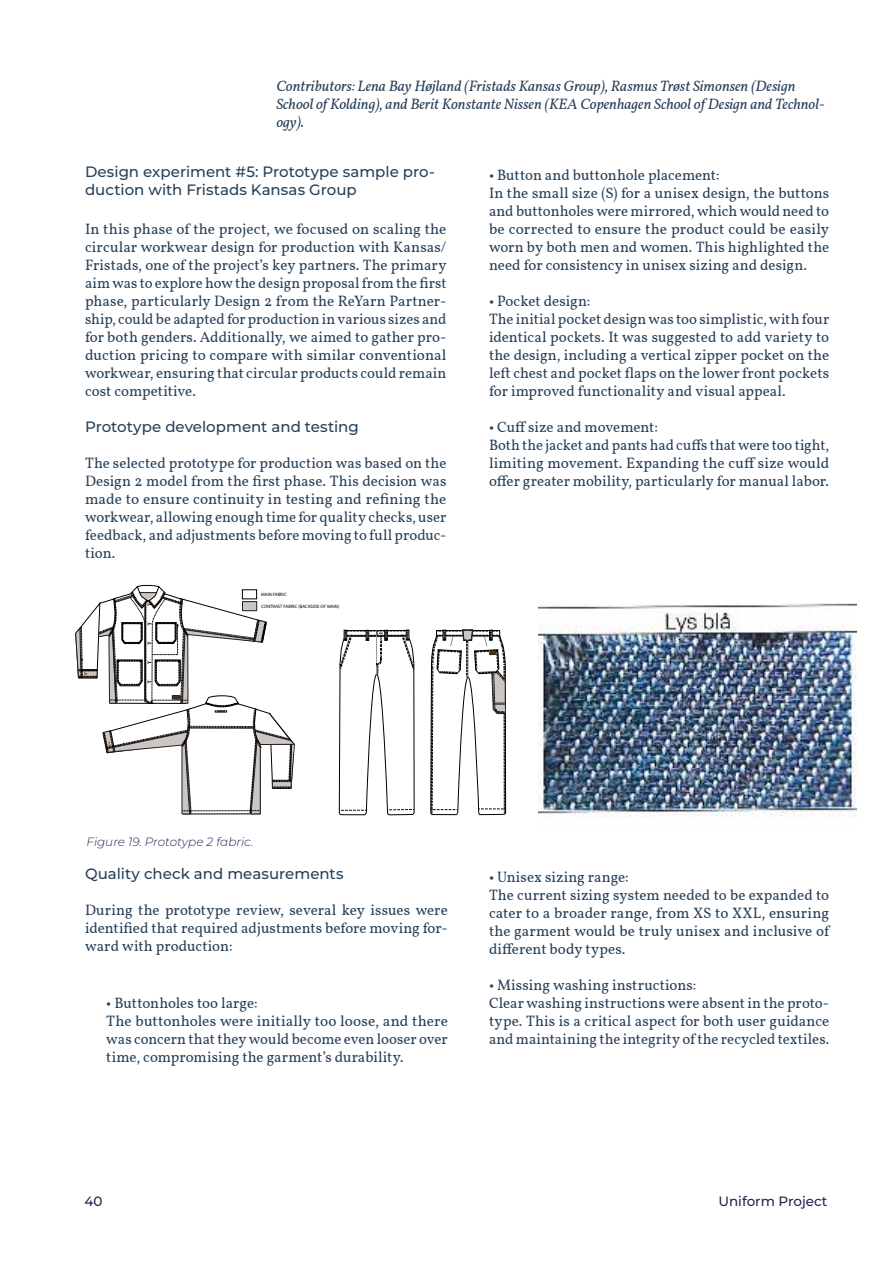
<style>
.page{position:relative;width:893px;height:1263px;background:#fff}
.page>*{position:absolute;margin:0;border:0;box-sizing:border-box;transform-origin:0 0}
.t1{font:15px/18px "Vollkorn";color:#284159}
.t2{font:italic 15px/18px "Vollkorn";color:#284159}
.t3{font:100 15px/18px "Montserrat";color:#284159}
.t4{font:100 13.5px "Montserrat";color:#232754}
.t5{font:italic 100 12px "Montserrat";color:#232754}
.t6{font:4.8px "Myriad Pro";color:#000}
</style>
<div class="page">
<img style="left:539px;top:604px;width:317px;height:214px">
<svg style="left:339px;top:629px;width:76px;height:187px"></svg>
<svg style="left:430px;top:629px;width:76px;height:187px"></svg>
<svg style="left:75px;top:585px;width:220px;height:229px"></svg>
<p class="t2" style="left:276px;top:77px;width:550px">Contributors: Lena Bay Højland (Fristads Kansas Group), Rasmus Trøst Simonsen (Design<br>School of Kolding), and Berit Konstante Nissen (KEA Copenhagen School of Design and Technol&shy;ogy).</p>
<p class="t3" style="left:85px;top:162px;width:351px">Design experiment #5: Prototype sample pro&shy;duction with Fristads Kansas Group</p>
<p class="t1" style="left:85px;top:220px;width:363px;text-align:justify">In this phase of the project, we focused on scaling the circular workwear design for production with Kansas/ Fristads, one of the project’s key partners. The primary aim was to explore how the design proposal from the first phase, particularly Design 2 from the ReYarn Partner&shy;ship, could be adapted for production in various sizes and for both genders. Additionally, we aimed to gather pro&shy;duction pricing to compare with similar conventional workwear, ensuring that circular products could remain cost competitive.</p>
<p class="t3" style="left:85px;top:417px;width:275px">Prototype development and testing</p>
<p class="t1" style="left:85px;top:454px;width:363px;text-align:justify">The selected prototype for production was based on the Design 2 model from the first phase. This decision was made to ensure continuity in testing and refining the workwear, allowing enough time for quality checks, user feedback, and adjustments before moving to full produc&shy;tion.</p>
<p class="t6" style="left:261px;top:591px;width:27px">MAIN FABRIC</p>
<p class="t6" style="left:261px;top:603px;width:80px">CONTRAST FABRIC (BACKSIDE OF MAIN)</p>
<p class="t1" style="left:489px;top:166px;width:342px">• Button and buttonhole placement:<br>In the small size (S) for a unisex design, the buttons and buttonholes were mirrored, which would need to be corrected to ensure the product could be easily worn by both men and women. This highlighted the need for consistency in unisex sizing and design.</p>
<p class="t1" style="left:489px;top:292px;width:342px">• Pocket design:<br>The initial pocket design was too simplistic, with four identical pockets. It was suggested to add variety to the design, including a vertical zipper pocket on the left chest and pocket flaps on the lower front pockets for improved functionality and visual appeal.</p>
<p class="t1" style="left:489px;top:418px;width:342px">• Cuff size and movement:<br>Both the jacket and pants had cuffs that were too tight, limiting movement. Expanding the cuff size would offer greater mobility, particularly for manual labor.</p>
<p class="t5" style="left:86px;top:834px;width:169px">Figure 19. Prototype 2 fabric.</p>
<p class="t3" style="left:85px;top:864px;width:260px">Quality check and measurements</p>
<p class="t1" style="left:85px;top:901px;width:364px;text-align:justify">During the prototype review, several key issues were identified that required adjustments before moving for&shy;ward with production:</p>
<p class="t1" style="left:106px;top:994px;width:343px">• Buttonholes too large:<br>The buttonholes were initially too loose, and there was concern that they would become even looser over time, compromising the garment’s durability.</p>
<p class="t1" style="left:489px;top:868px;width:342px">• Unisex sizing range:<br>The current sizing system needed to be expanded to cater to a broader range, from XS to XXL, ensuring the garment would be truly unisex and inclusive of different body types.</p>
<p class="t1" style="left:489px;top:976px;width:342px">• Missing washing instructions:<br>Clear washing instructions were absent in the proto&shy;type. This is a critical aspect for both user guidance and maintaining the integrity of the recycled textiles.</p>
<p class="t4" style="left:85px;top:1192px;width:20px">40</p>
<p class="t4" style="left:718px;top:1192px;width:111px">Uniform Project</p>
</div>
